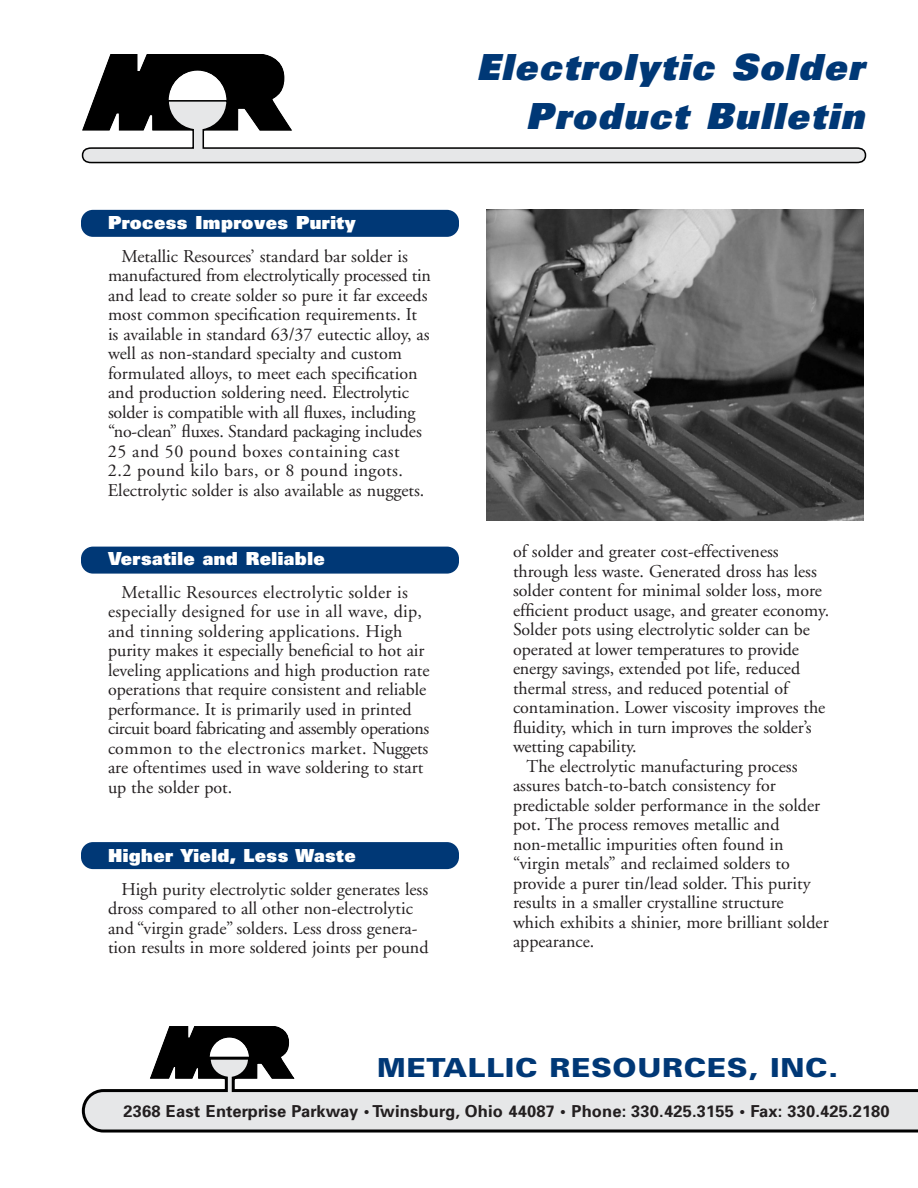
<style>
.page{position:relative;width:918px;height:1188px;background:#fff}
.page>*{position:absolute;margin:0;border:0;box-sizing:border-box;transform-origin:0 0}
.t1{font:italic 900 36px/49.5px "Univers";letter-spacing:.05em;color:#003876;text-align:right}
.t2{font:900 26.25px "Univers";letter-spacing:.025em;color:#003876;scale:1.1 1}
.t3{font:18px/19.5px "Adobe Garamond";color:#231f20}
.t4{font:900 18px "Univers";letter-spacing:.025em;color:#fff}
.t5{font:700 16.5px "Univers";letter-spacing:.01em;color:#231f20}
</style>
<div class="page">
<svg style="left:158px;top:1026px;width:132px;height:29px"></svg>
<svg style="left:81px;top:1055px;width:837px;height:78px;fill:#e6e7e8"></svg>
<div style="left:81px;top:842px;width:378px;height:27px;background:#003876;border-radius:12px"></div>
<div style="left:81px;top:547px;width:378px;height:27px;background:#003876;border-radius:12px"></div>
<div style="left:81px;top:210px;width:378px;height:27px;background:#003876;border-radius:12px"></div>
<svg style="left:93px;top:54px;width:192px;height:45px"></svg>
<svg style="left:81px;top:99px;width:786px;height:65px"></svg>
<img style="left:486px;top:210px;width:378px;height:310px">
<p class="t4" style="left:108px;top:216px;width:249px">Process Improves Purity</p>
<p class="t3" style="left:108px;top:248px;width:325px;text-indent:14px">Metallic Resources’ standard bar solder is manufactured from electrolytically processed tin and lead to create solder so pure it far exceeds most common specification requirements. It is available in standard 63/37 eutectic alloy, as well as non-standard specialty and custom formulated alloys, to meet each specification and production soldering need. Electrolytic solder is compatible with all fluxes, including “no-clean” fluxes. Standard packaging includes 25 and 50 pound boxes containing cast<br>2.2 pound kilo bars, or 8 pound ingots.<br>Electrolytic solder is also available as nuggets.</p>
<p class="t4" style="left:108px;top:552px;width:218px">Versatile and Reliable</p>
<p class="t3" style="left:108px;top:584px;width:323px;text-indent:14px">Metallic Resources electrolytic solder is especially designed for use in all wave, dip, and tinning soldering applications. High purity makes it especially beneficial to hot air leveling applications and high production rate operations that require consistent and reliable performance. It is primarily used in printed circuit board fabricating and assembly operations common to the electronics market. Nuggets are oftentimes used in wave soldering to start up the solder pot.</p>
<p class="t4" style="left:108px;top:849px;width:249px">Higher Yield, Less Waste</p>
<p class="t3" style="left:108px;top:881px;width:322px;text-indent:14px">High purity electrolytic solder generates less dross compared to all other non-electrolytic and “virgin grade” solders. Less dross genera&shy;tion results in more soldered joints per pound</p>
<h1 class="t1" style="left:477px;top:46px;width:389px">Electrolytic Solder<br>Product Bulletin</h1>
<p class="t3" style="left:513px;top:543px;width:267px">of solder and greater cost-effectiveness</p>
<p class="t3" style="left:513px;top:563px;width:305px">through less waste. Generated dross has less</p>
<p class="t3" style="left:513px;top:582px;width:311px">solder content for minimal solder loss, more</p>
<p class="t3" style="left:513px;top:602px;width:318px">efficient product usage, and greater economy.</p>
<p class="t3" style="left:513px;top:621px;width:299px">Solder pots using electrolytic solder can be</p>
<p class="t3" style="left:513px;top:641px;width:288px">operated at lower temperatures to provide</p>
<p class="t3" style="left:513px;top:660px;width:289px">energy savings, extended pot life, reduced</p>
<p class="t3" style="left:513px;top:680px;width:277px">thermal stress, and reduced potential of</p>
<p class="t3" style="left:513px;top:699px;width:314px">contamination. Lower viscosity improves the</p>
<p class="t3" style="left:513px;top:719px;width:300px">fluidity, which in turn improves the solder’s</p>
<p class="t3" style="left:513px;top:738px;width:125px">wetting capability.</p>
<p class="t3" style="left:526px;top:758px;width:273px">The electrolytic manufacturing process</p>
<p class="t3" style="left:513px;top:777px;width:264px">assures batch-to-batch consistency for</p>
<p class="t3" style="left:513px;top:797px;width:309px">predictable solder performance in the solder</p>
<p class="t3" style="left:513px;top:816px;width:268px">pot. The process removes metallic and</p>
<p class="t3" style="left:513px;top:836px;width:272px">non-metallic impurities often found in</p>
<p class="t3" style="left:513px;top:855px;width:278px">“virgin metals” and reclaimed solders to</p>
<p class="t3" style="left:513px;top:875px;width:299px">provide a purer tin/lead solder. This purity</p>
<p class="t3" style="left:513px;top:894px;width:272px">results in a smaller crystalline structure</p>
<p class="t3" style="left:513px;top:914px;width:317px">which exhibits a shinier, more brilliant solder</p>
<h2 class="t2" style="left:377px;top:1058px;width:421px">METALLIC RESOURCES, INC.</h2>
<p class="t5" style="left:123px;top:1105px;width:768px">2368 East Enterprise Parkway • Twinsburg, Ohio 44087 • Phone: 330.425.3155 • Fax: 330.425.2180</p>
</div>
